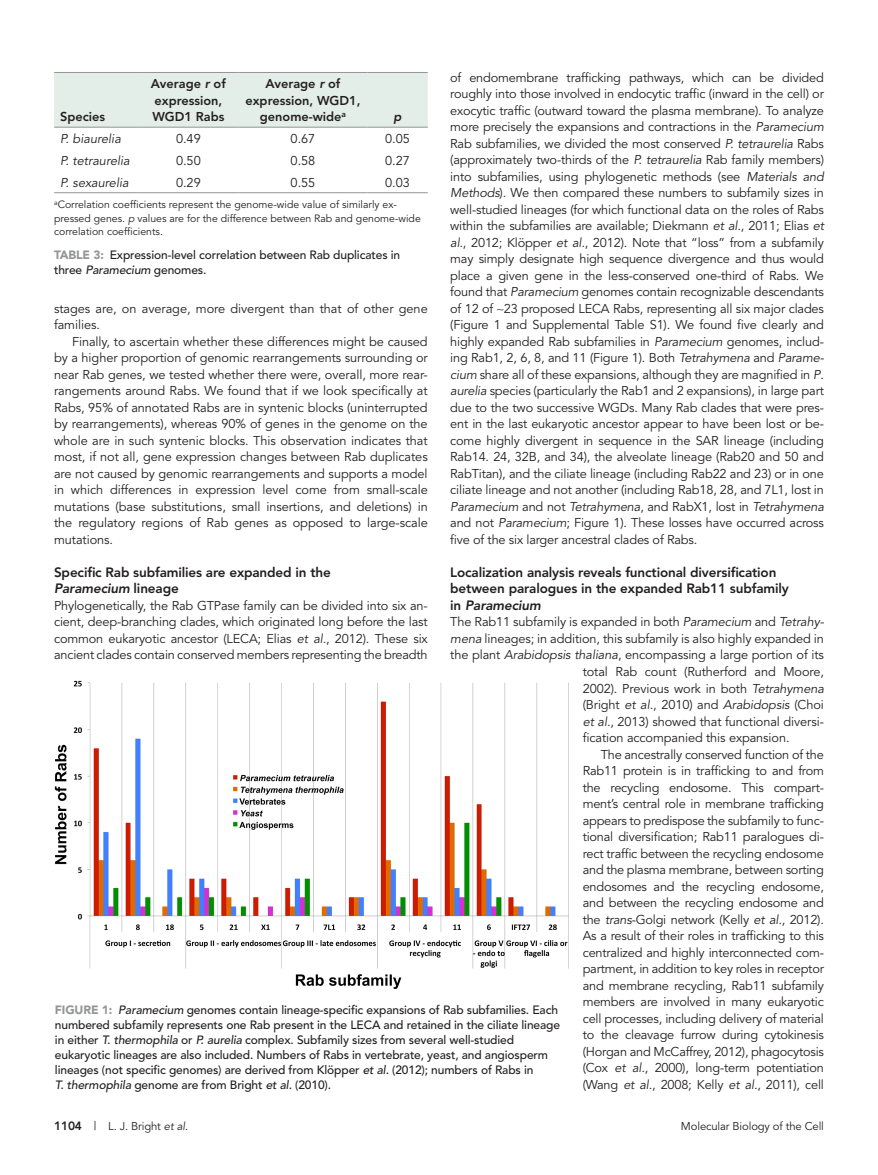
<style>
.page{position:relative;width:878px;height:1175px;background:#fff}
.page>*{position:absolute;margin:0;border:0;box-sizing:border-box;transform-origin:0 0}
.t1{font:800 13.5px/16.5px "Avenir";letter-spacing:-.01em;color:#231f20}
.ParaFL{font:12.75px/16.5px "Avenir";letter-spacing:-.01em;color:#231f20;text-align:justify}
.Para{font:12.75px/16.5px "Avenir";letter-spacing:-.015em;color:#231f20;text-align:justify}
.TableHead{font:800 12.75px/16.5px "Avenir";color:#231f20}
.TableBody{font:italic 12.75px "Avenir";color:#231f20}
.TableBody-2{font:12.75px "Avenir";color:#231f20}
.TableHead-2{font:italic 800 12.75px "Avenir";color:#231f20}
.FigCaption{font:500 12px/15px "Avenir";letter-spacing:-.01em;color:#231f20}
.TableTitle{font:500 12px/15px "Avenir";letter-spacing:-.01em;color:#231f20}
.t2{font:11.25px "Avenir";letter-spacing:-.01em;color:#231f20}
.TableFootnote{font:10.5px/13.5px "Avenir";color:#231f20}
.s1{font-style:italic}
.s2{font-weight:900;color:#939598}
.s3{font-weight:800;font-size:12px}
.s4{font-size:12px}
</style>
<div class="page">
<img style="left:54px;top:681px;width:515px;height:308px">
<div style="left:54px;top:73px;width:374px;height:54px;background:#e4eee8"></div>
<hr style="left:54px;top:72px;width:84px;height:1px;background:#939598">
<hr style="left:138px;top:72px;width:101px;height:1px;background:#939598">
<hr style="left:239px;top:72px;width:128px;height:1px;background:#939598">
<hr style="left:367px;top:72px;width:61px;height:1px;background:#939598">
<hr style="left:54px;top:127px;width:84px;height:1px;background:#939598">
<hr style="left:138px;top:127px;width:101px;height:1px;background:#939598">
<hr style="left:239px;top:127px;width:128px;height:1px;background:#939598">
<hr style="left:367px;top:127px;width:61px;height:1px;background:#939598">
<hr style="left:54px;top:192px;width:84px;height:1px;background:#939598">
<hr style="left:138px;top:192px;width:101px;height:1px;background:#939598">
<hr style="left:239px;top:192px;width:128px;height:1px;background:#939598">
<hr style="left:367px;top:192px;width:61px;height:1px;background:#939598">
<p class="ParaFL" style="left:450px;top:69px;width:375px">of endomembrane trafficking pathways, which can be divided roughly into those involved in endocytic traffic (inward in the cell) or exocytic traffic (outward toward the plasma membrane). To analyze more precisely the expansions and contractions in the <span class="s1">Paramecium </span>Rab subfamilies, we divided the most conserved <span class="s1">P. tetraurelia</span> Rabs (approximately two-thirds of the <span class="s1">P. tetraurelia</span> Rab family members) into subfamilies, using phylogenetic methods (see <span class="s1">Materials and Methods</span>). We then compared these numbers to subfamily sizes in well-studied lineages (for which functional data on the roles of Rabs within the subfamilies are available; Diekmann <span class="s1">et al.</span>, 2011; Elias <span class="s1">et al.</span>, 2012; Klöpper <span class="s1">et al.</span>, 2012). Note that “loss” from a subfamily may simply designate high sequence divergence and thus would place a given gene in the less-conserved one-third of Rabs. We found that <span class="s1">Paramecium</span> genomes contain recognizable descendants of 12 of ∼23 proposed LECA Rabs, representing all six major clades (Figure 1 and Supplemental Table S1). We found five clearly and highly expanded Rab subfamilies in <span class="s1">Paramecium</span> genomes, includ&shy;ing Rab1, 2, 6, 8, and 11 (Figure 1). Both <span class="s1">Tetrahymena</span> and <span class="s1">Parame&shy;cium</span> share all of these expansions, although they are magnified in <span class="s1">P</span>. <span class="s1">aurelia</span> species (particularly the Rab1 and 2 expansions), in large part due to the two successive WGDs. Many Rab clades that were pres&shy;ent in the last eukaryotic ancestor appear to have been lost or be&shy;come highly divergent in sequence in the SAR lineage (including Rab14. 24, 32B, and 34), the alveolate lineage (Rab20 and 50 and RabTitan), and the ciliate lineage (including Rab22 and 23) or in one ciliate lineage and not another (including Rab18, 28, and 7L1, lost in <span class="s1">Paramecium</span> and not <span class="s1">Tetrahymena</span>, and RabX1, lost in <span class="s1">Tetrahymena </span>and not <span class="s1">Paramecium</span>; Figure 1). These losses have occurred across five of the six larger ancestral clades of Rabs.</p>
<h2 class="t1" style="left:450px;top:564px;width:340px">Localization analysis reveals functional diversification between paralogues in the expanded Rab11 subfamily in <span class="s1">Paramecium</span></h2>
<p class="ParaFL" style="left:450px;top:614px;width:375px">The Rab11 subfamily is expanded in both <span class="s1">Paramecium</span> and <span class="s1">Tetrahy-</span></p>
<p class="ParaFL" style="left:450px;top:630px;width:375px"><span class="s1">mena</span> lineages; in addition, this subfamily is also highly expanded in</p>
<p class="ParaFL" style="left:450px;top:647px;width:375px">the plant <span class="s1">Arabidopsis thaliana</span>, encompassing a large portion of its</p>
<p class="ParaFL" style="left:582px;top:663px;width:243px">total Rab count (Rutherford and Moore,</p>
<p class="ParaFL" style="left:582px;top:680px;width:243px">2002). Previous work in both <span class="s1">Tetrahymena</span></p>
<p class="ParaFL" style="left:582px;top:696px;width:243px">(Bright <span class="s1">et al.</span>, 2010) and <span class="s1">Arabidopsis</span> (Choi</p>
<p class="ParaFL" style="left:582px;top:713px;width:243px"><span class="s1">et al.</span>, 2013) showed that functional diversi-</p>
<p class="ParaFL" style="left:582px;top:729px;width:208px">fication accompanied this expansion.</p>
<p class="Para" style="left:582px;top:746px;width:243px;text-indent:18px">The ancestrally conserved function of the Rab11 protein is in trafficking to and from the recycling endosome. This compart&shy;ment’s central role in membrane trafficking appears to predispose the subfamily to func&shy;tional diversification; Rab11 paralogues di&shy;rect traffic between the recycling endosome and the plasma membrane, between sorting endosomes and the recycling endosome, and between the recycling endosome and the <span class="s1">trans</span>-Golgi network (Kelly <span class="s1">et al.</span>, 2012).<br>As a result of their roles in trafficking to this centralized and highly interconnected com&shy;partment, in addition to key roles in receptor and membrane recycling, Rab11 subfamily members are involved in many eukaryotic cell processes, including delivery of material to the cleavage furrow during cytokinesis (Horgan and McCaffrey, 2012), phagocytosis (Cox <span class="s1">et al.</span>, 2000), long-term potentiation (Wang <span class="s1">et al.</span>, 2008; Kelly <span class="s1">et al.</span>, 2011), cell</p>
<p class="TableHead" style="left:151px;top:75px;width:76px">Average <span class="s1">r</span> of expression,<br>WGD1 Rabs</p>
<p class="TableHead" style="left:245px;top:75px;width:116px;text-align:center">Average <span class="s1">r</span> of expression, WGD1, genome-wide<sup>a</sup></p>
<p class="TableHead" style="left:60px;top:108px;width:47px">Species</p>
<p class="TableHead-2" style="left:393px;top:109px;width:10px">p</p>
<p class="TableBody" style="left:60px;top:131px;width:62px">P. biaurelia</p>
<p class="TableBody-2" style="left:176px;top:131px;width:26px">0.49</p>
<p class="TableBody-2" style="left:290px;top:131px;width:26px">0.67</p>
<p class="TableBody-2" style="left:385px;top:131px;width:26px">0.05</p>
<p class="TableBody" style="left:60px;top:153px;width:71px">P. tetraurelia</p>
<p class="TableBody-2" style="left:176px;top:153px;width:26px">0.50</p>
<p class="TableBody-2" style="left:290px;top:153px;width:26px">0.58</p>
<p class="TableBody-2" style="left:385px;top:153px;width:26px">0.27</p>
<p class="TableBody" style="left:60px;top:175px;width:70px">P. sexaurelia</p>
<p class="TableBody-2" style="left:176px;top:175px;width:26px">0.29</p>
<p class="TableBody-2" style="left:290px;top:175px;width:26px">0.55</p>
<p class="TableBody-2" style="left:385px;top:175px;width:26px">0.03</p>
<p class="TableFootnote" style="left:54px;top:198px;width:368px"><sup>a</sup>Correlation coefficients represent the genome-wide value of similarly ex&shy;pressed genes. <span class="s1">p</span> values are for the difference between Rab and genome-wide correlation coefficients.</p>
<p class="TableTitle" style="left:54px;top:248px;width:347px"><span class="s2">TABLE 3:</span> Expression-level correlation between Rab duplicates in three <span class="s1">Paramecium</span> genomes.</p>
<p class="ParaFL" style="left:54px;top:300px;width:375px">stages are, on average, more divergent than that of other gene families.</p>
<p class="Para" style="left:54px;top:333px;width:375px;text-indent:18px">Finally, to ascertain whether these differences might be caused by a higher proportion of genomic rearrangements surrounding or near Rab genes, we tested whether there were, overall, more rear&shy;rangements around Rabs. We found that if we look specifically at Rabs, 95% of annotated Rabs are in syntenic blocks (uninterrupted by rearrangements), whereas 90% of genes in the genome on the whole are in such syntenic blocks. This observation indicates that most, if not all, gene expression changes between Rab duplicates are not caused by genomic rearrangements and supports a model in which differences in expression level come from small-scale mutations (base substitutions, small insertions, and deletions) in the regulatory regions of Rab genes as opposed to large-scale mutations.</p>
<h2 class="t1" style="left:54px;top:564px;width:278px">Specific Rab subfamilies are expanded in the<br><span class="s1">Paramecium</span> lineage</h2>
<p class="ParaFL" style="left:54px;top:597px;width:375px">Phylogenetically, the Rab GTPase family can be divided into six an&shy;cient, deep-branching clades, which originated long before the last common eukaryotic ancestor (LECA; Elias <span class="s1">et al.</span>, 2012). These six ancient clades contain conserved members representing the breadth</p>
<p class="FigCaption" style="left:55px;top:1002px;width:506px"><span class="s2">FIGURE 1:</span> <span class="s1">Paramecium</span> genomes contain lineage-specific expansions of Rab subfamilies. Each numbered subfamily represents one Rab present in the LECA and retained in the ciliate lineage in either <span class="s1">T. thermophila</span> or <span class="s1">P. aurelia</span> complex. Subfamily sizes from several well-studied eukaryotic lineages are also included. Numbers of Rabs in vertebrate, yeast, and angiosperm lineages (not specific genomes) are derived from Klöpper <span class="s1">et al.</span> (2012); numbers of Rabs in<br><span class="s1">T. thermophila</span> genome are from Bright <span class="s1">et al.</span> (2010).</p>
<p class="t2" style="left:54px;top:1119px;width:136px"><span class="s3">1104</span> <span class="s4">|</span> L. J. Bright <span class="s1">et al</span>.</p>
<p class="t2" style="left:681px;top:1119px;width:144px">Molecular Biology of the Cell</p>
</div>
